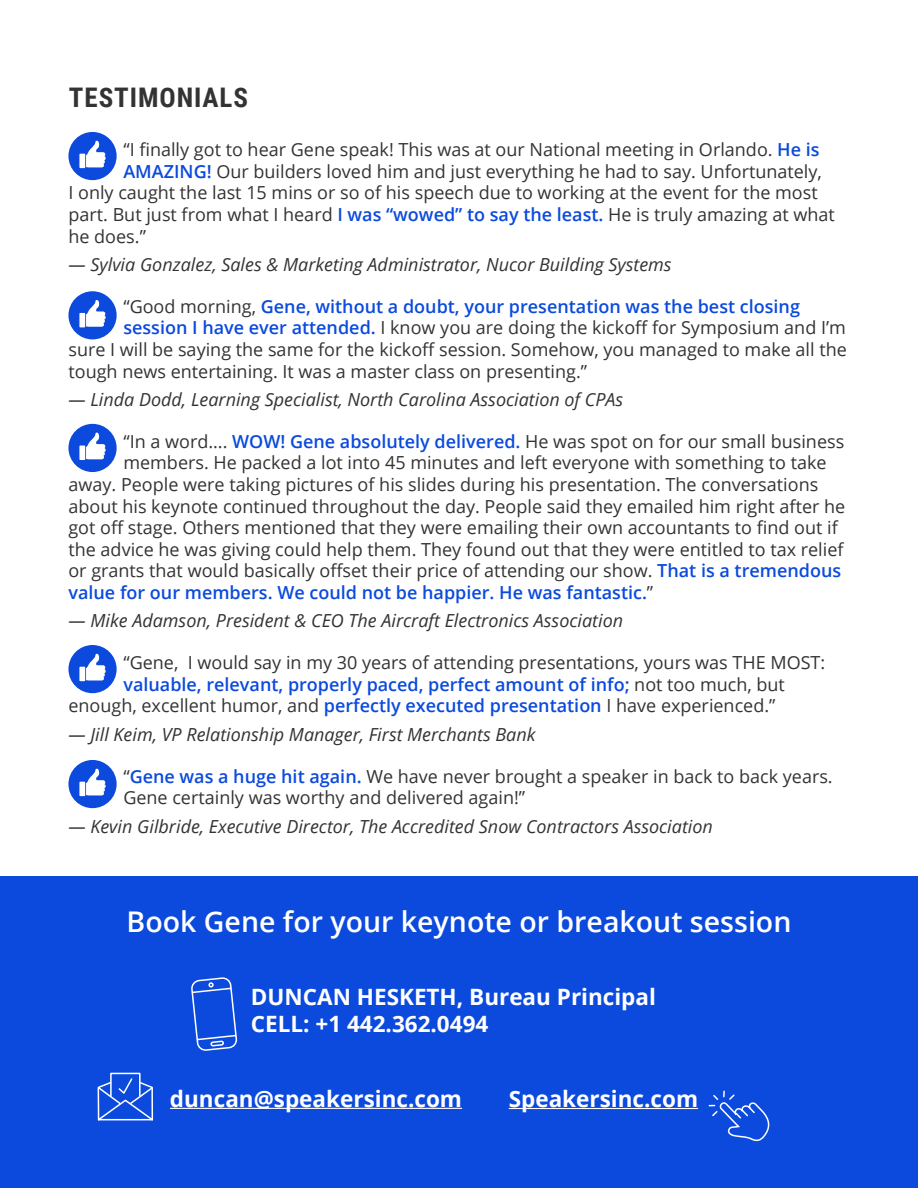
<style>
.page{position:relative;width:918px;height:1188px;background:#fff}
.page>*{position:absolute;margin:0;border:0;box-sizing:border-box;transform-origin:0 0}
.t1{font:600 28.5px "Open Sans";color:#fff}
.t2{font:700 27px "Roboto Condensed";letter-spacing:.035em;color:#333}
.t3{font:700 22.5px/27px "Open Sans";color:#fff}
.t4{font:18px/21.6px "Open Sans";color:#333}
.t5{font:italic 18px "Open Sans";color:#333}
.t6{font:600 18px "Open Sans";color:#0b4add}
.s1{font-weight:600;color:#0b4add}
.s2{font-weight:400;color:#333}
</style>
<div class="page">
<div style="left:0;top:877px;width:918px;height:311px;background:#0b4add"></div>
<hr style="left:170px;top:1108px;width:292px;height:1px;background:#fff">
<hr style="left:509px;top:1108px;width:189px;height:1px;background:#fff">
<div style="left:110px;top:1073px;width:31px;height:24px;border:2px solid #fff"></div>
<svg style="left:97px;top:1077px;width:57px;height:44px"></svg>
<svg style="left:708px;top:1090px;width:62px;height:52px"></svg>
<svg style="left:191px;top:977px;width:47px;height:74px"></svg>
<div style="left:68px;top:132px;width:49px;height:48px;background:#0b4add;border-radius:50%"></div>
<svg style="left:79px;top:141px;width:27px;height:27px"></svg>
<div style="left:68px;top:291px;width:49px;height:48px;background:#0b4add;border-radius:50%"></div>
<svg style="left:79px;top:300px;width:27px;height:27px"></svg>
<div style="left:68px;top:424px;width:49px;height:48px;background:#0b4add;border-radius:50%"></div>
<svg style="left:79px;top:433px;width:27px;height:27px"></svg>
<div style="left:68px;top:645px;width:49px;height:48px;background:#0b4add;border-radius:50%"></div>
<svg style="left:79px;top:654px;width:27px;height:27px"></svg>
<div style="left:68px;top:760px;width:49px;height:48px;background:#0b4add;border-radius:50%"></div>
<svg style="left:79px;top:769px;width:27px;height:27px"></svg>
<h2 class="t2" style="left:69px;top:86px;width:181px">TESTIMONIALS</h2>
<p class="t4" style="left:123px;top:138px;width:698px">“I finally got to hear Gene speak! This was at our National meeting in Orlando. <span class="s1">He is</span></p>
<p class="t4" style="left:123px;top:160px;width:700px"><span class="s1">AMAZING!</span> Our builders loved him and just everything he had to say. Unfortunately,</p>
<p class="t4" style="left:68px;top:182px;width:751px">I only caught the last 15 mins or so of his speech due to working at the event for the most</p>
<p class="t4" style="left:68px;top:203px;width:768px">part. But just from what I heard <span class="s1">I was “wowed” to say the least.</span> He is truly amazing at what</p>
<p class="t4" style="left:68px;top:225px;width:79px">he does.”</p>
<p class="t5" style="left:68px;top:257px;width:605px">— Sylvia Gonzalez, Sales &amp; Marketing Administrator, Nucor Building Systems</p>
<p class="t6" style="left:123px;top:299px;width:678px"><span class="s2">“Good morning,</span> Gene, without a doubt, your presentation was the best closing</p>
<p class="t4" style="left:123px;top:317px;width:724px"><span class="s1">session I have ever attended.</span> I know you are doing the kickoff for Symposium and I’m</p>
<p class="t4" style="left:68px;top:338px;width:780px">sure I will be saying the same for the kickoff session. Somehow, you managed to make all the</p>
<p class="t4" style="left:68px;top:360px;width:520px">tough news entertaining. It was a master class on presenting.”</p>
<p class="t5" style="left:68px;top:392px;width:556px">— Linda Dodd, Learning Specialist, North Carolina Association of CPAs</p>
<p class="t4" style="left:123px;top:430px;width:722px">“In a word.... <span class="s1">WOW! Gene absolutely delivered.</span> He was spot on for our small business</p>
<p class="t4" style="left:123px;top:452px;width:705px">members. He packed a lot into 45 minutes and left everyone with something to take</p>
<p class="t4" style="left:68px;top:473px;width:751px">away. People were taking pictures of his slides during his presentation. The conversations</p>
<p class="t4" style="left:68px;top:495px;width:778px">about his keynote continued throughout the day. People said they emailed him right after he</p>
<p class="t4" style="left:68px;top:516px;width:771px">got off stage. Others mentioned that they were emailing their own accountants to find out if</p>
<p class="t4" style="left:68px;top:538px;width:777px">the advice he was giving could help them. They found out that they were entitled to tax relief</p>
<p class="t4" style="left:68px;top:560px;width:774px">or grants that would basically offset their price of attending our show. <span class="s1">That is a tremendous</span></p>
<p class="t6" style="left:68px;top:585px;width:586px">value for our members. We could not be happier. He was fantastic.<span class="s2">”</span></p>
<p class="t5" style="left:68px;top:614px;width:556px">— Mike Adamson, President &amp; CEO The Aircraft Electronics Association</p>
<p class="t4" style="left:123px;top:651px;width:703px">“Gene, I would say in my 30 years of attending presentations, yours was THE MOST:</p>
<p class="t6" style="left:123px;top:677px;width:663px">valuable, relevant, properly paced, perfect amount of info; <span class="s2">not too much, but</span></p>
<p class="t4" style="left:68px;top:695px;width:709px">enough, excellent humor, and <span class="s1">perfectly executed presentation</span> I have experienced.”</p>
<p class="t5" style="left:68px;top:727px;width:469px">— Jill Keim, VP Relationship Manager, First Merchants Bank</p>
<p class="t4" style="left:123px;top:766px;width:711px">“<span class="s1">Gene was a huge hit again.</span> We have never brought a speaker in back to back years.<br>Gene certainly was worthy and delivered again!”</p>
<p class="t5" style="left:68px;top:819px;width:646px">— Kevin Gilbride, Executive Director, The Accredited Snow Contractors Association</p>
<h1 class="t1" style="left:127px;top:910px;width:666px">Book Gene for your keynote or breakout session</h1>
<p class="t3" style="left:251px;top:986px;width:407px">DUNCAN HESKETH, Bureau Principal<br>CELL: +1 442.362.0494</p>
<p class="t3" style="left:170px;top:1087px;width:294px">duncan@speakersinc.com</p>
<p class="t3" style="left:509px;top:1087px;width:191px">Speakersinc.com</p>
</div>
